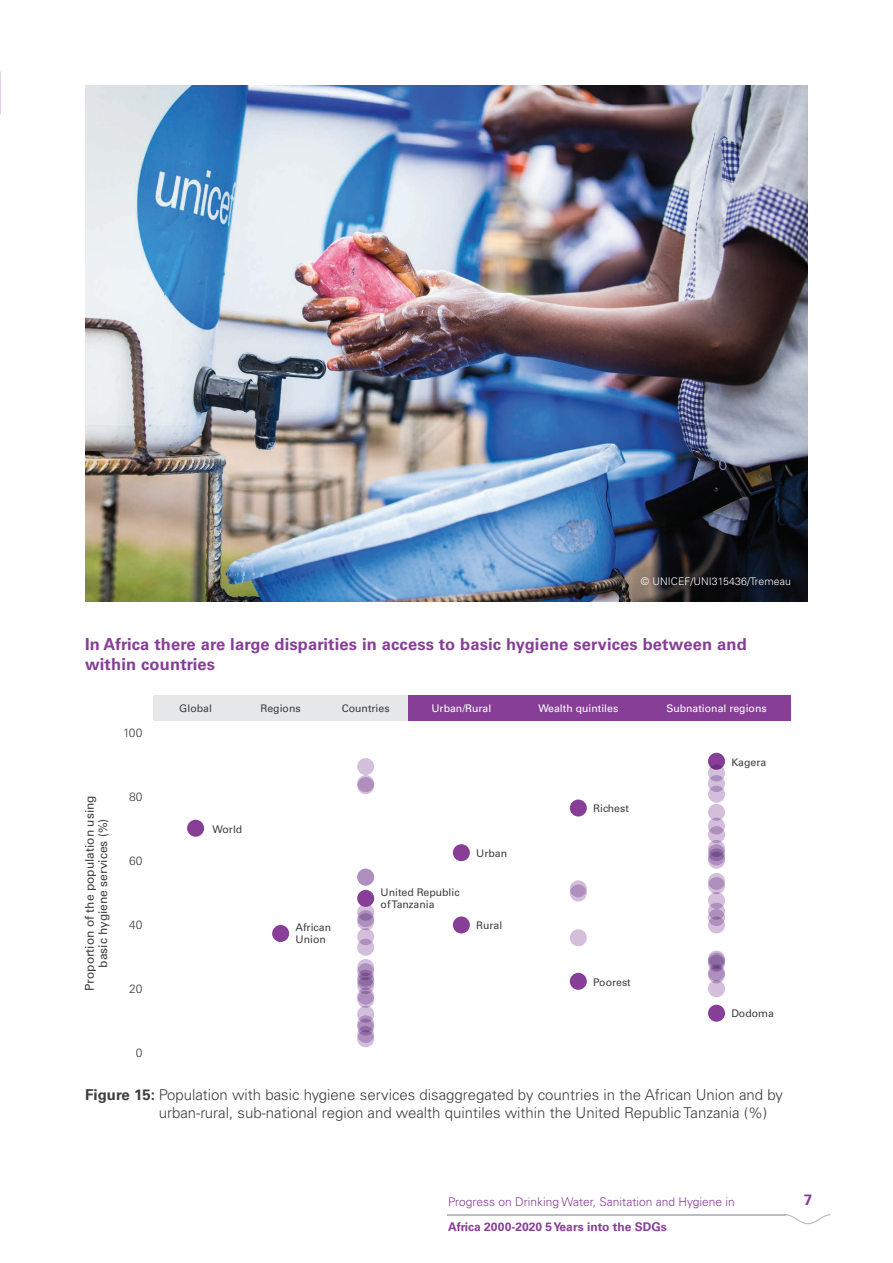
<style>
.page{position:relative;width:893px;height:1263px;background:#fff}
.page>*{position:absolute;margin:0;border:0;box-sizing:border-box;transform-origin:0 0}
.t1{font:700 16.5px/19.8px "Univers LT Std";letter-spacing:.01em;color:#873e97}
.t2{font:300 15px/18px "Univers LT Std";color:#3e3e3f}
.t3{font:700 15px "Univers LT Std";color:#873e97}
.t4{font:12px "Univers LT Std";color:#3e3e3f}
.t5{font:300 12px "Univers LT Std";color:#873e97}
.t6{font:700 12px "Univers LT Std";color:#873e97}
.t7{font:300 12px "Univers LT Std";color:#3e3e3f}
.t8{font:10.5px/12px "Univers LT Std";color:#3e3e3f}
.t9{font:10.5px "Univers LT Std";color:#fff}
.t10{font:300 10.5px "Univers LT Std";letter-spacing:.01em;color:#fff}
.s1{font-weight:700}
</style>
<div class="page">
<div style="left:187px;top:820px;width:17px;height:17px;background:#873e97;border-radius:50%"></div>
<div style="left:153px;top:695px;width:255px;height:26px;background:#e6e7e9"></div>
<div style="left:408px;top:695px;width:383px;height:26px;background:#873e97"></div>
<div style="left:272px;top:925px;width:17px;height:17px;background:#873e97;border-radius:50%"></div>
<svg style="left:357px;top:775px;width:17px;height:17px"></svg>
<div style="left:357px;top:758px;width:17px;height:17px;background:#d3bfdc;border-radius:50%"></div>
<svg style="left:357px;top:777px;width:17px;height:17px"></svg>
<div style="left:357px;top:869px;width:17px;height:17px;background:#ae8fbd;border-radius:50%"></div>
<div style="left:357px;top:904px;width:17px;height:17px;background:#d3bfdc;border-radius:50%"></div>
<svg style="left:357px;top:910px;width:17px;height:17px"></svg>
<svg style="left:357px;top:913px;width:17px;height:17px"></svg>
<div style="left:357px;top:928px;width:17px;height:17px;background:#d3bfdc;border-radius:50%"></div>
<svg style="left:357px;top:939px;width:17px;height:17px"></svg>
<div style="left:357px;top:890px;width:17px;height:17px;background:#873e97;border-radius:50%"></div>
<div style="left:357px;top:959px;width:17px;height:17px;background:#d3bfdc;border-radius:50%"></div>
<svg style="left:357px;top:963px;width:17px;height:17px"></svg>
<svg style="left:357px;top:970px;width:17px;height:17px"></svg>
<div style="left:357px;top:1030px;width:17px;height:17px;background:#d3bfdc;border-radius:50%"></div>
<svg style="left:357px;top:973px;width:17px;height:17px"></svg>
<svg style="left:357px;top:977px;width:17px;height:17px"></svg>
<svg style="left:357px;top:988px;width:17px;height:17px"></svg>
<svg style="left:357px;top:991px;width:17px;height:17px"></svg>
<div style="left:357px;top:1006px;width:17px;height:17px;background:#d3bfdc;border-radius:50%"></div>
<svg style="left:357px;top:1026px;width:17px;height:17px"></svg>
<svg style="left:357px;top:1015px;width:17px;height:17px"></svg>
<div style="left:453px;top:844px;width:17px;height:17px;background:#873e97;border-radius:50%"></div>
<div style="left:453px;top:916px;width:17px;height:17px;background:#873e97;border-radius:50%"></div>
<div style="left:570px;top:799px;width:17px;height:17px;background:#873e97;border-radius:50%"></div>
<div style="left:570px;top:973px;width:17px;height:17px;background:#873e97;border-radius:50%"></div>
<div style="left:570px;top:929px;width:17px;height:17px;background:#d3bfdc;border-radius:50%"></div>
<svg style="left:570px;top:884px;width:17px;height:17px"></svg>
<svg style="left:570px;top:880px;width:17px;height:17px"></svg>
<div style="left:708px;top:1005px;width:17px;height:17px;background:#873e97;border-radius:50%"></div>
<div style="left:708px;top:786px;width:17px;height:17px;background:#d3bfdc;border-radius:50%"></div>
<svg style="left:708px;top:775px;width:17px;height:17px"></svg>
<svg style="left:708px;top:764px;width:17px;height:17px"></svg>
<svg style="left:708px;top:753px;width:17px;height:17px"></svg>
<div style="left:708px;top:804px;width:17px;height:17px;background:#d3bfdc;border-radius:50%"></div>
<svg style="left:708px;top:817px;width:17px;height:18px"></svg>
<svg style="left:708px;top:826px;width:17px;height:17px"></svg>
<svg style="left:708px;top:840px;width:17px;height:17px"></svg>
<div style="left:708px;top:844px;width:17px;height:17px;background:#ae8fbd;border-radius:50%"></div>
<svg style="left:708px;top:848px;width:17px;height:17px"></svg>
<svg style="left:708px;top:852px;width:17px;height:17px"></svg>
<div style="left:708px;top:873px;width:17px;height:17px;background:#d3bfdc;border-radius:50%"></div>
<svg style="left:708px;top:877px;width:17px;height:17px"></svg>
<div style="left:708px;top:892px;width:17px;height:17px;background:#d3bfdc;border-radius:50%"></div>
<svg style="left:708px;top:903px;width:17px;height:17px"></svg>
<svg style="left:708px;top:909px;width:17px;height:17px"></svg>
<svg style="left:708px;top:916px;width:17px;height:17px"></svg>
<svg style="left:708px;top:950px;width:17px;height:17px"></svg>
<svg style="left:708px;top:966px;width:17px;height:17px"></svg>
<div style="left:708px;top:980px;width:17px;height:17px;background:#d3bfdc;border-radius:50%"></div>
<div style="left:708px;top:964px;width:17px;height:17px;background:#ae8fbd;border-radius:50%"></div>
<svg style="left:708px;top:952px;width:17px;height:18px"></svg>
<svg style="left:708px;top:955px;width:17px;height:17px"></svg>
<img style="left:85px;top:85px;width:723px;height:517px">
<svg style="left:785px;top:1214px;width:45px;height:10px"></svg>
<hr style="left:447px;top:1214px;width:338px;height:1px;background:#bcbdc0">
<p class="t10" style="left:641px;top:575px;width:151px">© UNICEF/UNI315436/Tremeau</p>
<p class="t1" style="left:85px;top:634px;width:663px">In Africa there are large disparities in access to basic hygiene services between and within countries</p>
<p class="t7" style="left:123px;top:726px;width:21px">100</p>
<p class="t4" style="left:82px;top:991px;width:197px;rotate:-90deg">Proportion of the population using</p>
<p class="t4" style="left:96px;top:968px;width:151px;rotate:-90deg">basic hygiene services (%)</p>
<p class="t7" style="left:129px;top:790px;width:15px">80</p>
<p class="t7" style="left:129px;top:853px;width:15px">60</p>
<p class="t7" style="left:129px;top:917px;width:15px">40</p>
<p class="t7" style="left:129px;top:981px;width:15px">20</p>
<p class="t7" style="left:136px;top:1045px;width:8px">0</p>
<p class="t8" style="left:179px;top:703px;width:34px">Global</p>
<p class="t8" style="left:261px;top:703px;width:42px">Regions</p>
<p class="t8" style="left:342px;top:703px;width:49px">Countries</p>
<p class="t9" style="left:431px;top:702px;width:61px">Urban/Rural</p>
<p class="t9" style="left:538px;top:702px;width:81px">Wealth quintiles</p>
<p class="t9" style="left:666px;top:702px;width:102px">Subnational regions</p>
<p class="t8" style="left:213px;top:823px;width:31px">World</p>
<p class="t8" style="left:296px;top:921px;width:37px">African<br>Union</p>
<p class="t8" style="left:381px;top:886px;width:81px">United Republic of Tanzania</p>
<p class="t8" style="left:476px;top:847px;width:32px">Urban</p>
<p class="t8" style="left:476px;top:919px;width:28px">Rural</p>
<p class="t8" style="left:593px;top:803px;width:37px">Richest</p>
<p class="t8" style="left:593px;top:976px;width:39px">Poorest</p>
<p class="t8" style="left:731px;top:756px;width:36px">Kagera</p>
<p class="t8" style="left:731px;top:1008px;width:44px">Dodoma</p>
<p class="t2" style="left:159px;top:1086px;width:626px;text-indent:-73px"><span class="s1">Figure 15:</span> Population with basic hygiene services disaggregated by countries in the African Union and by urban-rural, sub-national region and wealth quintiles within the United Republic Tanzania (%)</p>
<p class="t5" style="left:448px;top:1194px;width:288px">Progress on Drinking Water, Sanitation and Hygiene in</p>
<p class="t6" style="left:448px;top:1220px;width:220px">Africa 2000-2020 5 Years into the SDGs</p>
<p class="t3" style="left:804px;top:1191px;width:10px">7</p>
</div>
